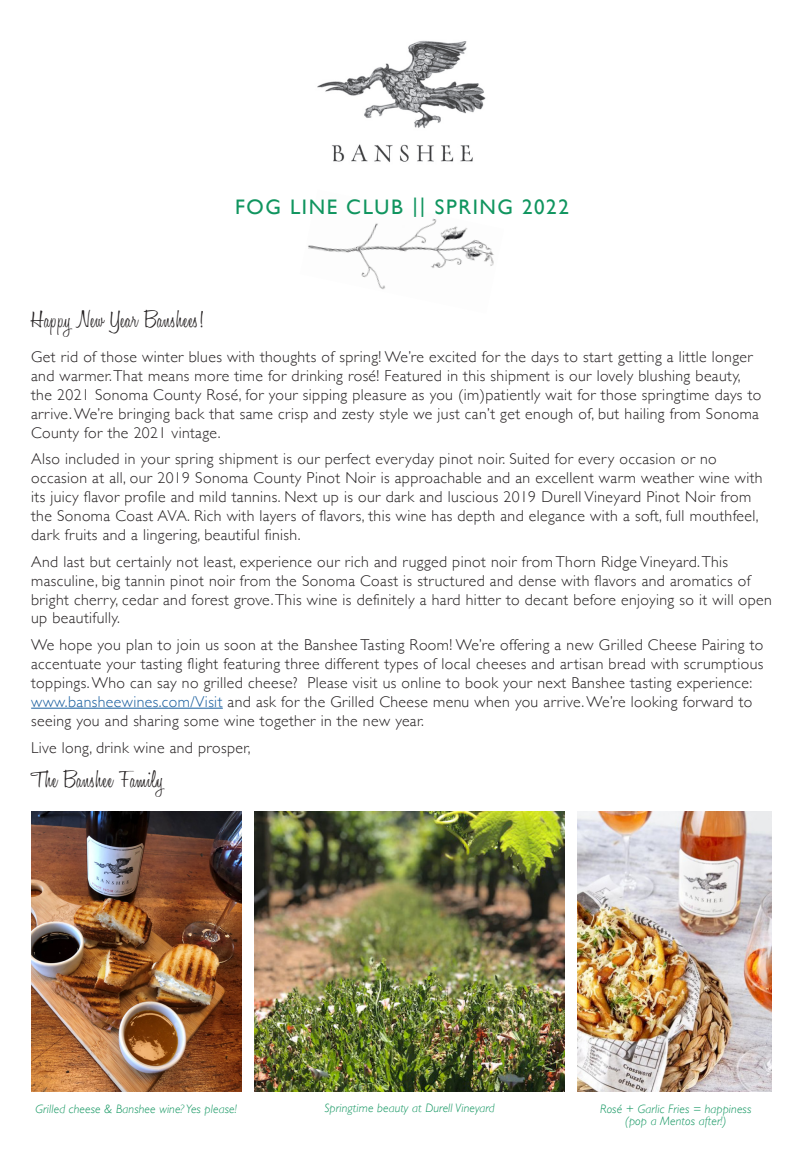
<style>
.page{position:relative;width:804px;height:1158px;background:#fff}
.page>*{position:absolute;margin:0;border:0;box-sizing:border-box;transform-origin:0 0}
.t1{font:300 24.5px "Honey Script";letter-spacing:.025em;color:#231f20}
.t2{font:21px "Gill Sans";letter-spacing:.075em;color:#10955f}
.t3{font:300 15.75px/18.9px "Gill Sans";letter-spacing:.025em;color:#231f20}
.t4{font:italic 300 12.25px/12.2px "Gill Sans";letter-spacing:.01em;color:#10955f;text-align:center}
.s1{color:#175d9e}
</style>
<div class="page">
<img style="left:308px;top:218px;width:186px;height:72px">
<img style="left:317px;top:40px;width:169px;height:123px">
<img style="left:577px;top:811px;width:194px;height:280px">
<img style="left:254px;top:811px;width:310px;height:280px">
<img style="left:31px;top:811px;width:210px;height:280px">
<hr style="left:31px;top:708px;width:192px;height:1px;background:#175d9e">
<p class="t2" style="left:235px;top:195px;width:335px">FOG LINE CLUB || SPRING 2022</p>
<p class="t1" style="left:31px;top:305px;width:174px">Happy New Year Banshees!</p>
<p class="t3" style="left:31px;top:346px;width:731px">Get rid of those winter blues with thoughts of spring! We’re excited for the days to start getting a little longer and warmer. That means more time for drinking rosé! Featured in this shipment is our lovely blushing beauty, the 2021 Sonoma County Rosé, for your sipping pleasure as you (im)patiently wait for those springtime days to arrive. We’re bringing back that same crisp and zesty style we just can’t get enough of, but hailing from Sonoma County for the 2021 vintage.</p>
<p class="t3" style="left:31px;top:449px;width:732px">Also included in your spring shipment is our perfect everyday pinot noir. Suited for every occasion or no occasion at all, our 2019 Sonoma County Pinot Noir is approachable and an excellent warm weather wine with its juicy flavor profile and mild tannins. Next up is our dark and luscious 2019 Durell Vineyard Pinot Noir from the Sonoma Coast AVA. Rich with layers of flavors, this wine has depth and elegance with a soft, full mouthfeel, dark fruits and a lingering, beautiful finish.</p>
<p class="t3" style="left:31px;top:551px;width:742px">And last but certainly not least, experience our rich and rugged pinot noir from Thorn Ridge Vineyard. This masculine, big tannin pinot noir from the Sonoma Coast is structured and dense with flavors and aromatics of bright cherry, cedar and forest grove. This wine is definitely a hard hitter to decant before enjoying so it will open up beautifully.</p>
<p class="t3" style="left:31px;top:635px;width:733px">We hope you plan to join us soon at the Banshee Tasting Room! We’re offering a new Grilled Cheese Pairing to accentuate your tasting flight featuring three different types of local cheeses and artisan bread with scrumptious toppings. Who can say no grilled cheese? Please visit us online to book your next Banshee tasting experience: <span class="s1">www.bansheewines.com/Visit</span> and ask for the Grilled Cheese menu when you arrive. We’re looking forward to seeing you and sharing some wine together in the new year.</p>
<p class="t3" style="left:31px;top:737px;width:221px">Live long, drink wine and prosper,</p>
<p class="t1" style="left:31px;top:765px;width:134px">The Banshee Family</p>
<p class="t4" style="left:36px;top:1103px;width:203px">Grilled cheese &amp; Banshee wine? Yes please!</p>
<p class="t4" style="left:324px;top:1102px;width:172px">Springtime beauty at Durell Vineyard</p>
<p class="t4" style="left:600px;top:1103px;width:153px">Rosé + Garlic Fries = happiness (pop a Mentos after!)</p>
</div>
